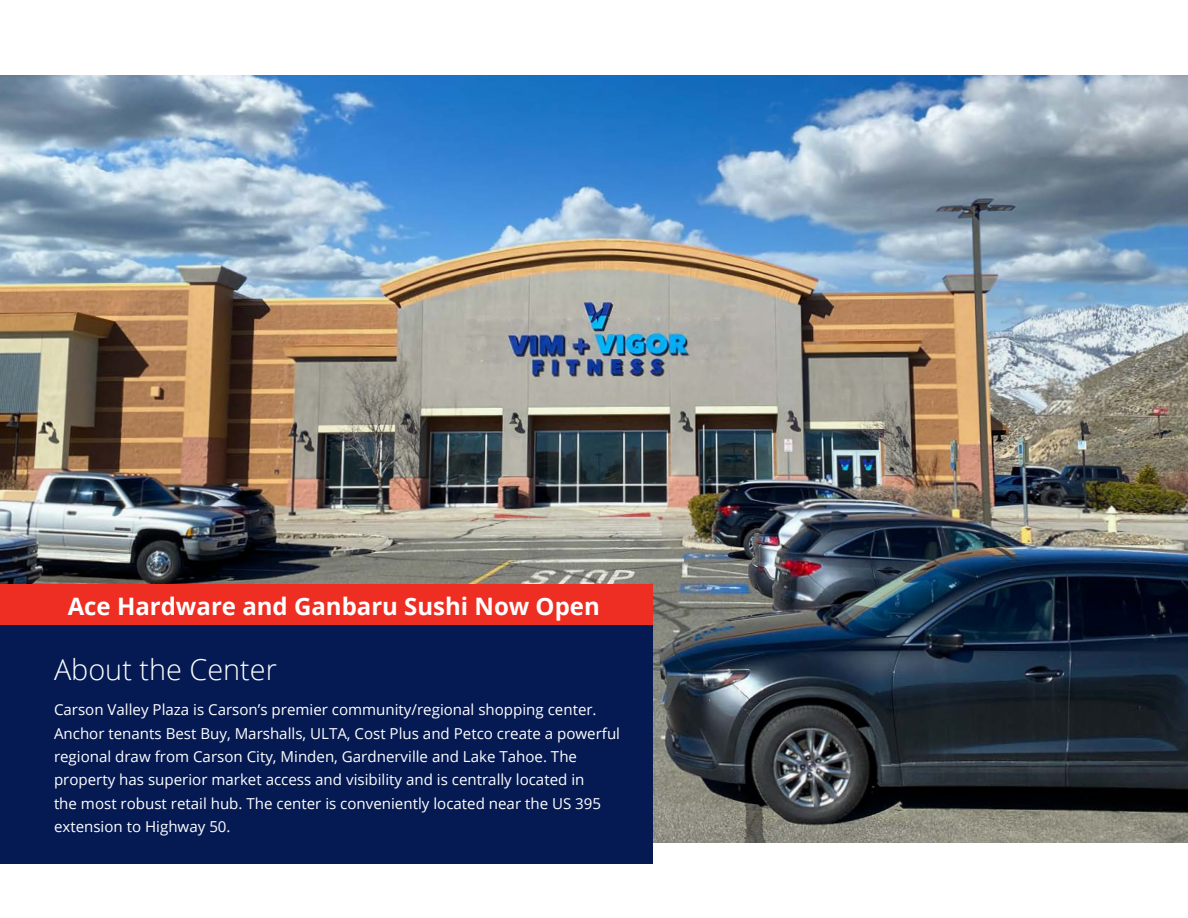
<style>
.page{position:relative;width:1188px;height:918px;background:#fff}
.page>*{position:absolute;margin:0;border:0;box-sizing:border-box;transform-origin:0 0}
.t1{font:300 28.8px "Open Sans";color:#fff}
.address{font:700 24px "Open Sans";color:#fff}
.t2{font:15.15px/23.4px "Open Sans";color:#fff}
</style>
<div class="page">
<img style="left:0;top:75px;width:1188px;height:768px">
<div style="left:0;top:585px;width:652px;height:41px;background:#ee2e22"></div>
<div style="left:0;top:626px;width:652px;height:238px;background:#051a53"></div>
<p class="address" style="left:68px;top:589px;width:534px">Ace Hardware and Ganbaru Sushi Now Open</p>
<p class="t1" style="left:54px;top:650px;width:224px">About the Center</p>
<p class="t2" style="left:54px;top:698px;width:568px">Carson Valley Plaza is Carson’s premier community/regional shopping center.<br>Anchor tenants Best Buy, Marshalls, ULTA, Cost Plus and Petco create a powerful regional draw from Carson City, Minden, Gardnerville and Lake Tahoe. The property has superior market access and visibility and is centrally located in<br>the most robust retail hub. The center is conveniently located near the US 395 extension to Highway 50.</p>
</div>
